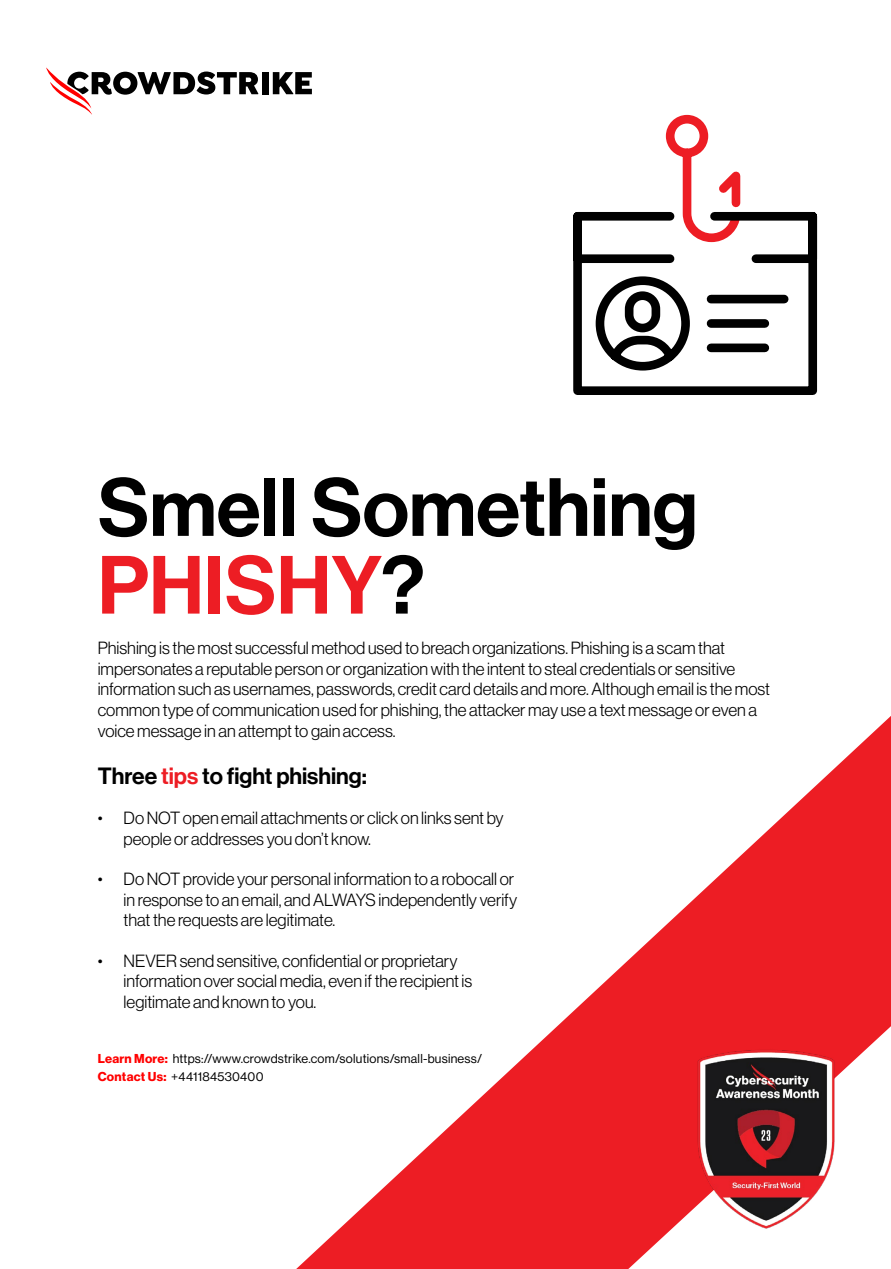
<style>
.page{position:relative;width:891px;height:1269px;background:#fff}
.page>*{position:absolute;margin:0;border:0;box-sizing:border-box;transform-origin:0 0}
.t1{font:500 80.62px/77.7px "Haas Grot Disp 65";color:#000}
.t2{font:500 23.02px "Haas Grot Disp 65";color:#000}
.t3{font:300 17.25px/20.7px "Haas Grot Disp 45";color:#000}
.t4{font:12.67px/18.1px "Haas Grot Disp 55 Roman";letter-spacing:.02em;color:#000}
.s1{color:#ed1d24}
.s2{font-family:"Haas Grot Disp 75";font-weight:700;color:#f00}
</style>
<div class="page">
<svg style="left:296px;top:716px;width:595px;height:553px"></svg>
<div style="left:262px;top:72px;width:7px;height:22px;background:#000"></div>
<svg style="left:273px;top:72px;width:39px;height:22px"></svg>
<svg style="left:46px;top:67px;width:212px;height:48px"></svg>
<img style="left:684px;top:1047px;width:168px;height:185px">
<svg style="left:665px;top:114px;width:76px;height:94px"></svg>
<svg style="left:573px;top:208px;width:245px;height:187px"></svg>
<h1 class="t1" style="left:98px;top:470px;width:602px">Smell Something<br><span class="s1">PHISHY</span>?</h1>
<p class="t3" style="left:98px;top:637px;width:674px">Phishing is the most successful method used to breach organizations. Phishing is a scam that impersonates a reputable person or organization with the intent to steal credentials or sensitive information such as usernames, passwords, credit card details and more. Although email is the most common type of communication used for phishing, the attacker may use a text message or even a voice message in an attempt to gain access.</p>
<h2 class="t2" style="left:98px;top:762px;width:271px">Three <span class="s1">tips</span> to fight phishing:</h2>
<p class="t3" style="left:124px;top:808px;width:382px;text-indent:-26px">• Do NOT open email attachments or click on links sent by people or addresses you don’t know.</p>
<p class="t3" style="left:124px;top:869px;width:395px;text-indent:-26px">• Do NOT provide your personal information to a robocall or in response to an email, and ALWAYS independently verify that the requests are legitimate.</p>
<p class="t3" style="left:124px;top:950px;width:350px;text-indent:-26px">• NEVER send sensitive, confidential or proprietary information over social media, even if the recipient is legitimate and known to you.</p>
<p class="t4" style="left:98px;top:1049px;width:386px"><span class="s2">Learn More:</span> https://www.crowdstrike.com/solutions/small-business/<br><span class="s2">Contact Us:</span> +441184530400</p>
</div>
